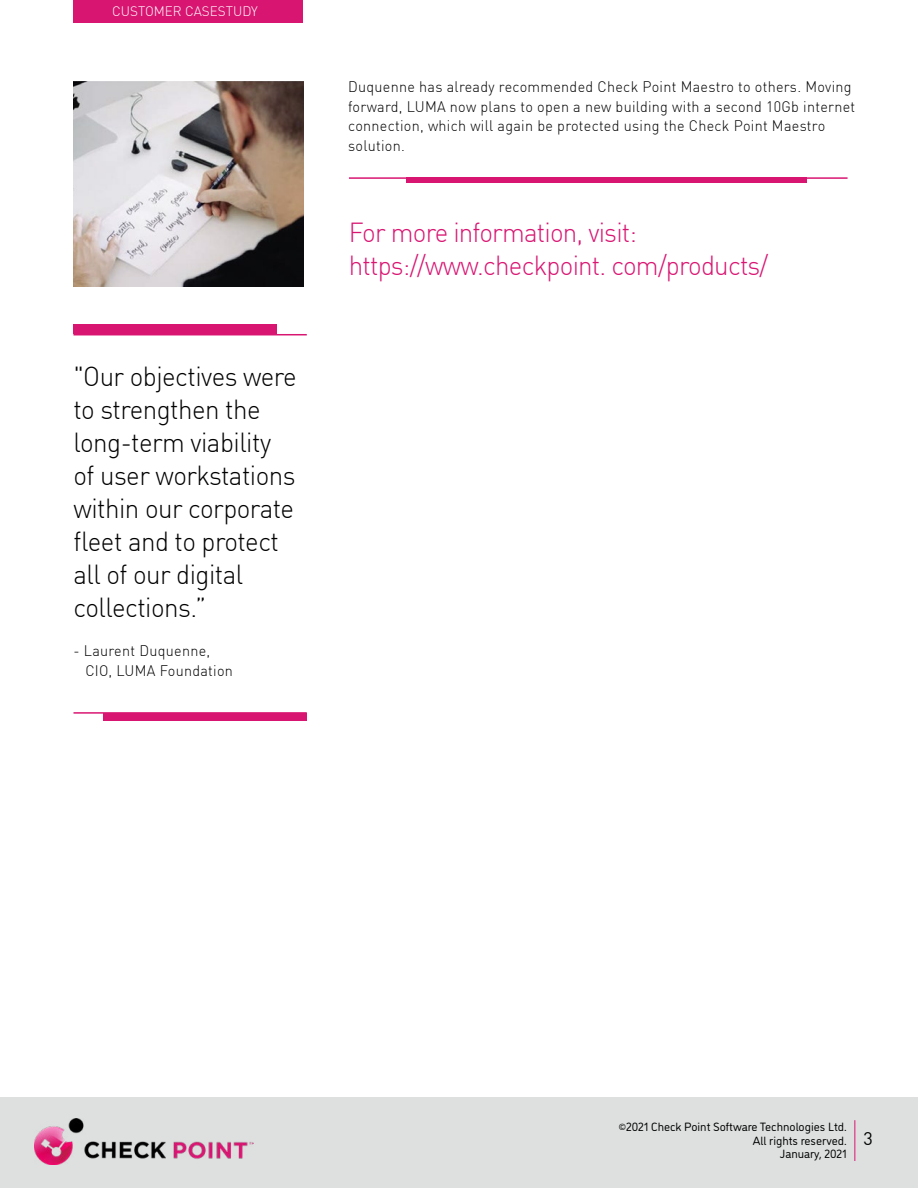
<style>
.page{position:relative;width:918px;height:1188px;background:#fff}
.page>*{position:absolute;margin:0;border:0;box-sizing:border-box;transform-origin:0 0}
.t1{font:300 27px/33px "DIN Pro";letter-spacing:-.02em;color:#000;scale:.96 1}
.t2{font:300 27px/33px "DIN Pro";letter-spacing:-.03em;color:#d91572;scale:.96 1}
.t3{font:18px "DIN Pro";color:#000}
.t4{font:300 15px/19.5px "DIN Pro";letter-spacing:.02em;color:#000;scale:.96 1}
.t5{font:300 13.5px "DIN Pro";color:#fff}
.t6{font:12px/13.5px "DI Nosaur";color:#000;text-align:right}
.t7{font:9px "DI Nosaur";color:#000}
</style>
<div class="page">
<div style="left:0;top:1097px;width:918px;height:91px;background:#dee0e0"></div>
<hr style="left:854px;top:1120px;width:1px;height:41px;background:#d91572">
<div style="left:73px;top:0;width:230px;height:23px;background:#d91572"></div>
<img style="left:34px;top:1118px;width:219px;height:47px">
<div style="left:73px;top:325px;width:204px;height:9px;background:#d91572"></div>
<div style="left:104px;top:713px;width:203px;height:7px;background:#d91572"></div>
<hr style="left:73px;top:334px;width:234px;height:1px;background:#d91572">
<hr style="left:73px;top:712px;width:234px;height:2px;background:#d91572">
<div style="left:407px;top:177px;width:400px;height:6px;background:#d91572"></div>
<hr style="left:349px;top:177px;width:499px;height:2px;background:#d91572">
<img style="left:73px;top:81px;width:230px;height:205px">
<p class="t5" style="left:112px;top:1px;width:147px">CUSTOMER CASESTUDY</p>
<h1 class="t1" style="left:73px;top:358px;width:234px">"Our objectives were to strengthen the long-term viability of user workstations within our corporate fleet and to protect all of our digital collections “.</h1>
<p class="t4" style="left:85px;top:640px;width:155px;text-indent:-12px">- Laurent Duquenne,<br>CIO, LUMA Foundation</p>
<p class="t4" style="left:348px;top:76px;width:530px">Duquenne has already recommended Check Point Maestro to others. Moving forward, LUMA now plans to open a new building with a second 10Gb internet connection, which will again be protected using the Check Point Maestro solution.</p>
<h1 class="t2" style="left:349px;top:214px;width:438px">For more information, visit: https://www.checkpoint. com/products/</h1>
<p class="t6" style="left:626px;top:1120px;width:222px">2021 Check Point Software Technologies Ltd.</p>
<p class="t7" style="left:619px;top:1120px;width:9px">©</p>
<p class="t6" style="left:753px;top:1133px;width:95px">All rights reserved.<br>January, 2021</p>
<p class="t3" style="left:864px;top:1125px;width:11px">3</p>
</div>
